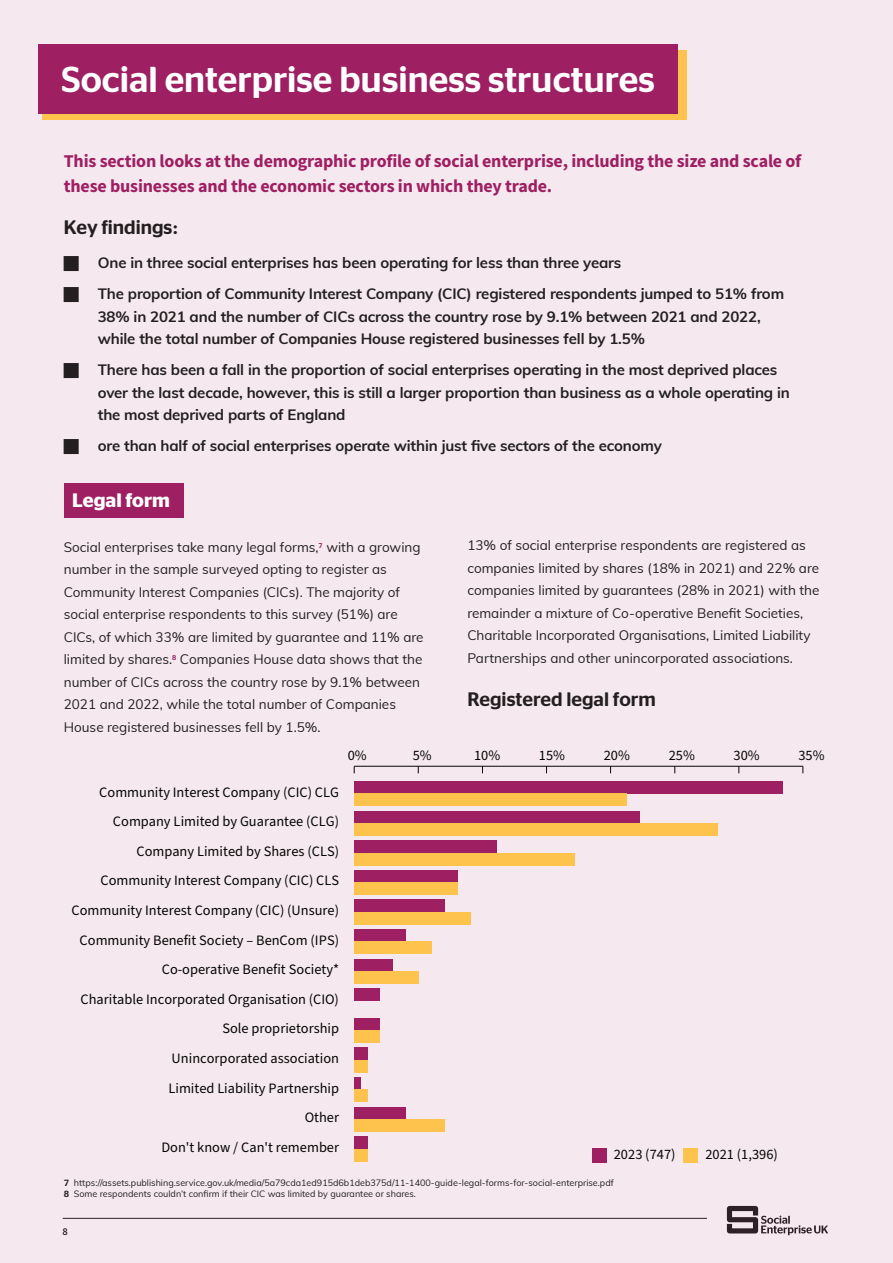
<style>
.page{position:relative;width:893px;height:1263px;background:#f5e9ef}
.page>*{position:absolute;margin:0;border:0;box-sizing:border-box;transform-origin:0 0}
.t1{font:500 36px "Stag Sans";color:#fff}
.heading_2{font:500 19.5px "Stag Sans";color:#231f20}
.heading_2-2{font:600 19.5px "Stag Sans";color:#fff}
.t2{font:700 18px/25.5px "Source Sans Pro";letter-spacing:-.01em;color:#9e1f62}
.t3{font:700 15px/22.5px "Muli";letter-spacing:-.01em;color:#231f20}
.t4{font:14.4px/29.5px "Source Sans Pro";color:#040503;text-align:right}
.Main_Text{font:13.5px/22.5px "Muli";color:#231f20}
.t5{font:600 10.5px "Source Sans Pro";color:#231f20}
.Footnotes{font:9px "Muli";color:#231f20}
.s1{font-family:"Stag Sans";font-weight:500}
</style>
<div class="page">
<div style="left:64px;top:484px;width:119px;height:34px;background:#9e1f62"></div>
<div style="left:43px;top:50px;width:644px;height:70px;background:#fec34d"></div>
<div style="left:38px;top:44px;width:640px;height:69px;background:#9e1f62"></div>
<div style="left:354px;top:781px;width:428px;height:13px;background:#9e1f62"></div>
<div style="left:354px;top:811px;width:286px;height:12px;background:#9e1f62"></div>
<div style="left:354px;top:840px;width:143px;height:13px;background:#9e1f62"></div>
<div style="left:354px;top:870px;width:104px;height:12px;background:#9e1f62"></div>
<div style="left:354px;top:900px;width:91px;height:12px;background:#9e1f62"></div>
<div style="left:354px;top:929px;width:52px;height:13px;background:#9e1f62"></div>
<div style="left:354px;top:959px;width:39px;height:12px;background:#9e1f62"></div>
<div style="left:354px;top:988px;width:26px;height:13px;background:#9e1f62"></div>
<div style="left:354px;top:1018px;width:26px;height:12px;background:#9e1f62"></div>
<div style="left:354px;top:1048px;width:13px;height:12px;background:#9e1f62"></div>
<div style="left:354px;top:1077px;width:7px;height:13px;background:#9e1f62"></div>
<div style="left:354px;top:1107px;width:52px;height:12px;background:#9e1f62"></div>
<div style="left:354px;top:1137px;width:13px;height:12px;background:#9e1f62"></div>
<div style="left:354px;top:794px;width:273px;height:12px;background:#fec34d"></div>
<div style="left:354px;top:823px;width:364px;height:13px;background:#fec34d"></div>
<div style="left:354px;top:853px;width:221px;height:12px;background:#fec34d"></div>
<div style="left:354px;top:882px;width:104px;height:13px;background:#fec34d"></div>
<div style="left:354px;top:912px;width:117px;height:12px;background:#fec34d"></div>
<div style="left:354px;top:942px;width:78px;height:12px;background:#fec34d"></div>
<div style="left:354px;top:971px;width:65px;height:12px;background:#fec34d"></div>
<div style="left:354px;top:1030px;width:26px;height:13px;background:#fec34d"></div>
<div style="left:354px;top:1060px;width:13px;height:12px;background:#fec34d"></div>
<div style="left:354px;top:1090px;width:13px;height:12px;background:#fec34d"></div>
<div style="left:354px;top:1119px;width:91px;height:13px;background:#fec34d"></div>
<div style="left:354px;top:1149px;width:13px;height:12px;background:#fec34d"></div>
<div style="left:592px;top:1148px;width:14px;height:14px;background:#9e1f62"></div>
<div style="left:683px;top:1148px;width:15px;height:14px;background:#fec34d"></div>
<hr style="left:354px;top:766px;width:449px;height:1px;background:#040503">
<p class="t1" style="left:61px;top:53px;width:595px">Social enterprise business structures</p>
<p class="t2" style="left:64px;top:148px;width:739px">This section looks at the demographic profile of social enterprise, including the size and scale of these businesses and the economic sectors in which they trade.</p>
<p class="heading_2" style="left:64px;top:213px;width:116px">Key findings:</p>
<p class="t3" style="left:98px;top:251px;width:525px">One in three social enterprises has been operating for less than three years</p>
<p class="t3" style="left:98px;top:282px;width:688px">The proportion of Community Interest Company (CIC) registered respondents jumped to 51% from<br>38% in 2021 and the number of CICs across the country rose by 9.1% between 2021 and 2022, while the total number of Companies House registered businesses fell by 1.5%</p>
<p class="t3" style="left:98px;top:358px;width:694px">There has been a fall in the proportion of social enterprises operating in the most deprived places over the last decade, however, this is still a larger proportion than business as a whole operating in the most deprived parts of England</p>
<p class="t3" style="left:98px;top:434px;width:566px">ore than half of social enterprises operate within just five sectors of the economy</p>
<p class="heading_2-2" style="left:72px;top:486px;width:99px">Legal form</p>
<p class="Main_Text" style="left:64px;top:535px;width:361px">Social enterprises take many legal forms,<sup>7</sup> with a growing number in the sample surveyed opting to register as Community Interest Companies (CICs). The majority of social enterprise respondents to this survey (51%) are CICs, of which 33% are limited by guarantee and 11% are limited by shares.<sup>8</sup> Companies House data shows that the number of CICs across the country rose by 9.1% between 2021 and 2022, while the total number of Companies House registered businesses fell by 1.5%.</p>
<p class="Main_Text" style="left:467px;top:534px;width:354px">13% of social enterprise respondents are registered as companies limited by shares (18% in 2021) and 22% are companies limited by guarantees (28% in 2021) with the remainder a mixture of Co-operative Benefit Societies, Charitable Incorporated Organisations, Limited Liability Partnerships and other unincorporated associations.</p>
<p class="heading_2" style="left:467px;top:685px;width:190px">Registered legal form</p>
<p class="t4" style="left:348px;top:741px;width:20px">0%</p>
<p class="t4" style="left:413px;top:741px;width:20px">5%</p>
<p class="t4" style="left:474px;top:741px;width:28px">10%</p>
<p class="t4" style="left:539px;top:741px;width:28px">15%</p>
<p class="t4" style="left:604px;top:741px;width:28px">20%</p>
<p class="t4" style="left:669px;top:741px;width:28px">25%</p>
<p class="t4" style="left:734px;top:741px;width:28px">30%</p>
<p class="t4" style="left:798px;top:741px;width:28px">35%</p>
<p class="t4" style="left:71px;top:777px;width:269px">Community Interest Company (CIC) CLG<br>Company Limited by Guarantee (CLG)<br>Company Limited by Shares (CLS)<br>Community Interest Company (CIC) CLS<br>Community Interest Company (CIC) (Unsure)<br>Community Benefit Society – BenCom (IPS)<br>Co-operative Benefit Society*<br>Charitable Incorporated Organisation (CIO)<br>Sole proprietorship<br>Unincorporated association<br>Limited Liability Partnership<br>Other<br>Don't know / Can't remember</p>
<p class="t4" style="left:614px;top:1140px;width:63px">2023 (747)</p>
<p class="t4" style="left:705px;top:1140px;width:74px">2021 (1,396)</p>
<p class="Footnotes" style="left:64px;top:1176px;width:551px"><span class="s1">7</span> https://assets.publishing.service.gov.uk/media/5a79cda1ed915d6b1deb375d/11-1400-guide-legal-forms-for-social-enterprise.pdf</p>
<p class="Footnotes" style="left:64px;top:1187px;width:354px"><span class="s1">8</span> Some respondents couldn’t confirm if their CIC was limited by guarantee or shares.</p>
<p class="t5" style="left:62px;top:1224px;width:7px">8</p>
</div>
